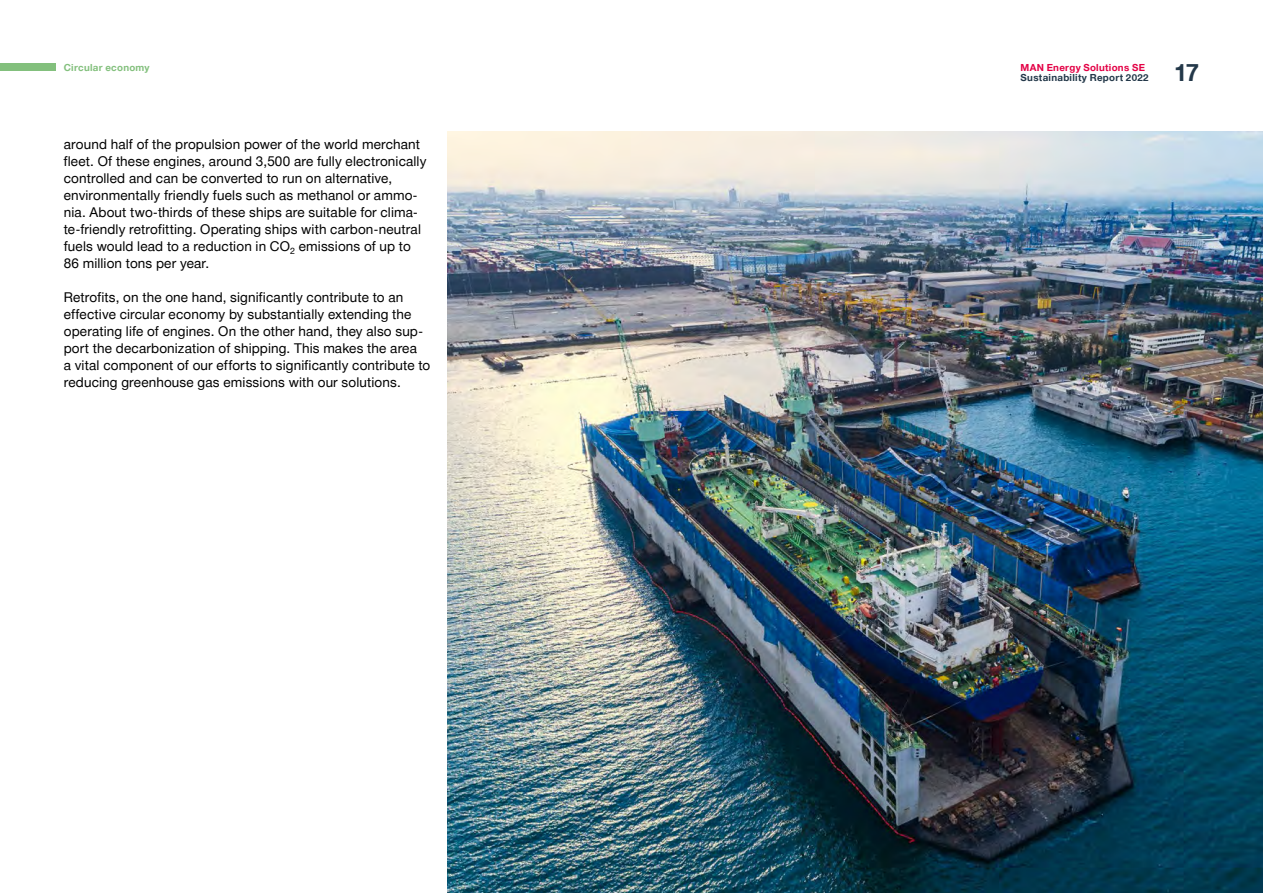
<style>
.page{position:relative;width:1263px;height:893px;background:#fff}
.page>*{position:absolute;margin:0;border:0;box-sizing:border-box;transform-origin:0 0}
.t1{font:700 24px "Man Global";color:#233849}
.t2{font:13.5px/17px "Man Global";letter-spacing:.01em;color:#000}
.t3{font:700 9.75px "Man Global";letter-spacing:.03em;color:#233849}
.t4{font:700 9.75px "Man Global";letter-spacing:.03em;color:#e30045}
.t5{font:700 9.75px "Man Global";letter-spacing:.03em;color:#83c07d}
</style>
<div class="page">
<img style="left:448px;top:132px;width:815px;height:761px">
<div style="left:0;top:64px;width:55px;height:7px;background:#83c07d"></div>
<p class="t5" style="left:64px;top:62px;width:87px">Circular economy</p>
<p class="t2" style="left:64px;top:136px;width:364px">around half of the propulsion power of the world merchant fleet. Of these engines, around 3,500 are fully electronically controlled and can be converted to run on alternative, environmentally friendly fuels such as methanol or ammo&shy;nia. About two-thirds of these ships are suitable for clima&shy;te-friendly retrofitting. Operating ships with carbon-neutral fuels would lead to a reduction in CO<sub>2</sub> emissions of up to 86 million tons per year.</p>
<p class="t2" style="left:64px;top:289px;width:368px">Retrofits, on the one hand, significantly contribute to an effective circular economy by substantially extending the operating life of engines. On the other hand, they also sup&shy;port the decarbonization of shipping. This makes the area<br>a vital component of our efforts to significantly contribute to reducing greenhouse gas emissions with our solutions.</p>
<p class="t4" style="left:1020px;top:62px;width:126px">MAN Energy Solutions SE</p>
<p class="t3" style="left:1020px;top:72px;width:130px">Sustainability Report 2022</p>
<h1 class="t1" style="left:1174px;top:59px;width:27px">17</h1>
</div>
